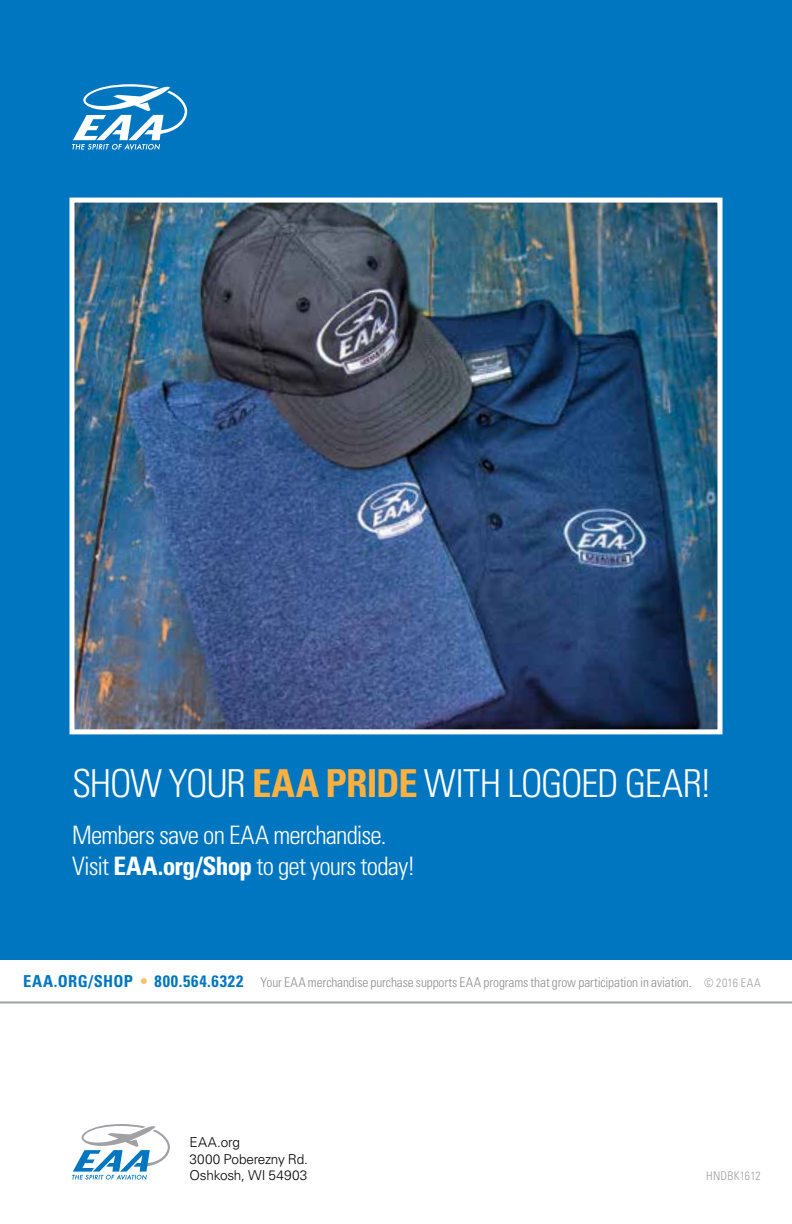
<style>
.page{position:relative;width:792px;height:1224px;background:#fff}
.page>*{position:absolute;margin:0;border:0;box-sizing:border-box;transform-origin:0 0}
.t1{font:300 condensed 38.6px "Univers LT Std";letter-spacing:-.035em;color:#fff}
.t2{font:300 condensed 25.4px/30.4px "Univers LT Std";letter-spacing:-.03em;color:#fff}
.t3{font:300 13.6px/16.4px "Univers LT Std";letter-spacing:-.01em;color:#000}
.t4{font:300 condensed 13.4px "Univers LT Std";letter-spacing:-.005em;color:#8f8f8f}
.t5{font:300 condensed 12px "Univers LT Std";letter-spacing:.02em;color:#9fa1a4}
.s1{font-weight:700;color:#fbb040}
.s2{font-weight:700}
.s3{font-weight:700;font-size:16.4px;color:#0076c0}
.s4{font-weight:700;font-size:16.4px;color:#fdc16e}
.s5{font-size:12px;color:#9fa1a4}
</style>
<div class="page">
<svg style="left:72px;top:1124px;width:98px;height:56px"></svg>
<div style="left:0;top:0;width:792px;height:960px;background:#0076c0"></div>
<img style="left:76px;top:204px;width:640px;height:524px">
<div style="left:70px;top:198px;width:652px;height:536px;border:5px solid #fff"></div>
<svg style="left:72px;top:84px;width:115px;height:66px"></svg>
<hr style="left:0;top:1001px;width:792px;height:2px;background:#9fa1a4">
<h1 class="t1" style="left:72px;top:760px;width:642px">SHOW YOUR <span class="s1">EAA PRIDE</span> WITH LOGOED GEAR!</h1>
<h2 class="t2" style="left:72px;top:820px;width:345px">Members save on EAA merchandise.<br>Visit <span class="s2">EAA.org/Shop</span> to get yours today!</h2>
<p class="t4" style="left:23px;top:974px;width:739px"><span class="s3">EAA.ORG/SHOP</span> <span class="s4">•</span> <span class="s3">800.564.6322</span> Your EAA merchandise purchase supports EAA programs that grow participation in aviation. <span class="s5">© 2016 EAA</span></p>
<p class="t3" style="left:190px;top:1134px;width:120px">EAA.org<br>3000 Poberezny Rd.<br>Oshkosh, WI 54903</p>
<p class="t5" style="left:706px;top:1169px;width:56px">HNDBK1612</p>
</div>
